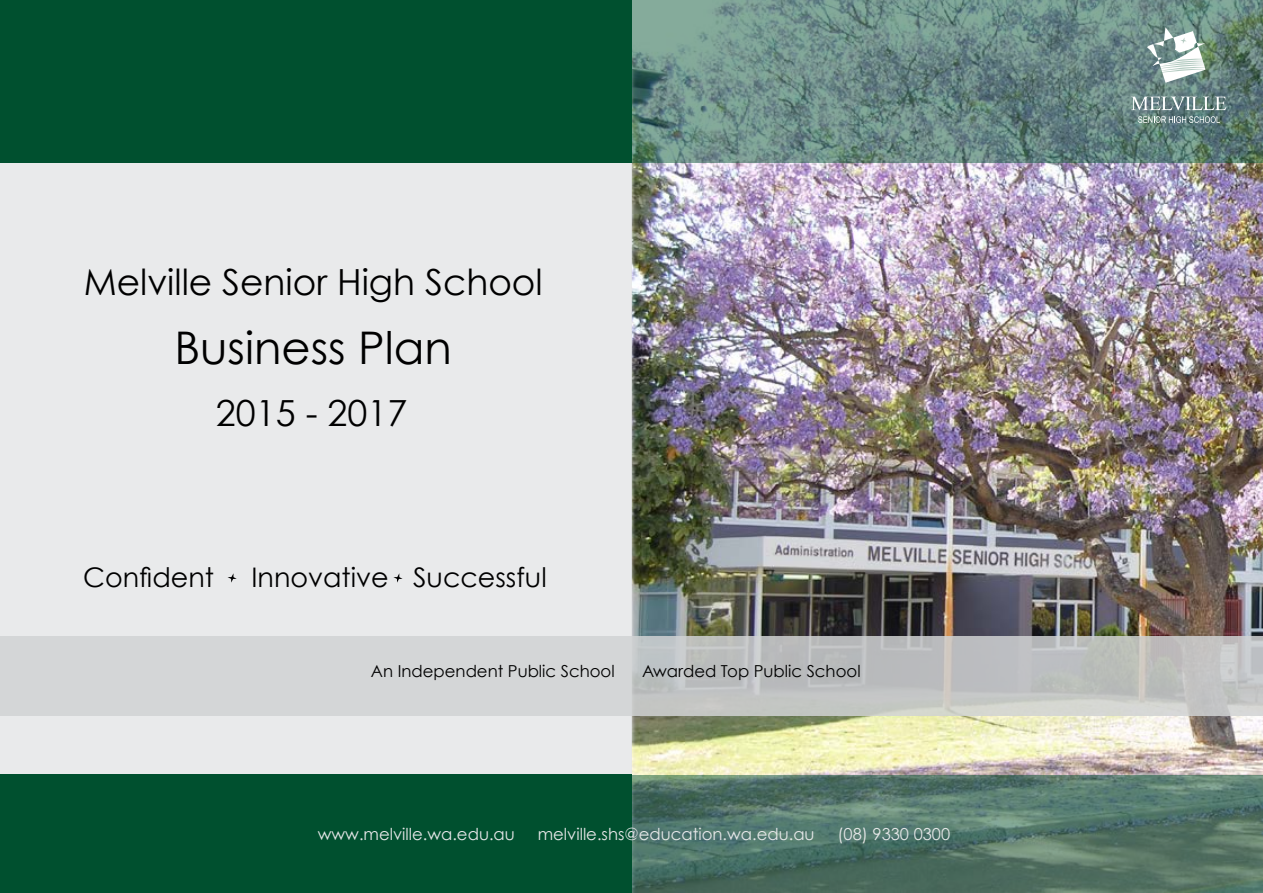
<style>
.page{position:relative;width:1263px;height:893px;background:#fff}
.page>*{position:absolute;margin:0;border:0;box-sizing:border-box;transform-origin:0 0}
.t1{font:45px "Century Gothic";color:#000}
.t2{font:36px "Century Gothic";color:#000}
.t3{font:27px "Century Gothic";color:#000}
.t4{font:16.5px "Century Gothic";color:#e6e7e8}
.t5{font:16.5px "Century Gothic";color:#000}
</style>
<div class="page">
<img style="left:631px;top:163px;width:632px;height:612px">
<svg style="left:631px;top:0;width:632px;height:163px"></svg>
<svg style="left:1131px;top:97px;width:95px;height:13px"></svg>
<svg style="left:1147px;top:27px;width:61px;height:56px"></svg>
<svg style="left:1138px;top:116px;width:82px;height:7px"></svg>
<div style="left:0;top:163px;width:631px;height:612px;background:#e6e7e8"></div>
<svg style="left:631px;top:775px;width:632px;height:118px"></svg>
<div style="left:0;top:775px;width:631px;height:118px;background:#00502f"></div>
<svg style="left:228px;top:573px;width:9px;height:10px"></svg>
<svg style="left:393px;top:573px;width:10px;height:10px"></svg>
<svg style="left:0;top:637px;width:1263px;height:79px;fill:#d4d6d7"></svg>
<div style="left:0;top:0;width:631px;height:163px;background:#00502f"></div>
<h2 class="t2" style="left:84px;top:260px;width:460px">Melville Senior High School</h2>
<h1 class="t1" style="left:174px;top:320px;width:279px">Business Plan</h1>
<h2 class="t2" style="left:216px;top:391px;width:193px">2015 - 2017</h2>
<h3 class="t3" style="left:83px;top:561px;width:132px">Confident</h3>
<h3 class="t3" style="left:251px;top:561px;width:297px">Innovative Successful</h3>
<p class="t5" style="left:371px;top:661px;width:245px">An Independent Public School</p>
<p class="t5" style="left:642px;top:661px;width:220px">Awarded Top Public School</p>
<p class="t4" style="left:318px;top:824px;width:199px">www.melville.wa.edu.au</p>
<p class="t4" style="left:538px;top:824px;width:278px">melville.shs@education.wa.edu.au</p>
<p class="t4" style="left:837px;top:824px;width:114px">(08) 9330 0300</p>
</div>
